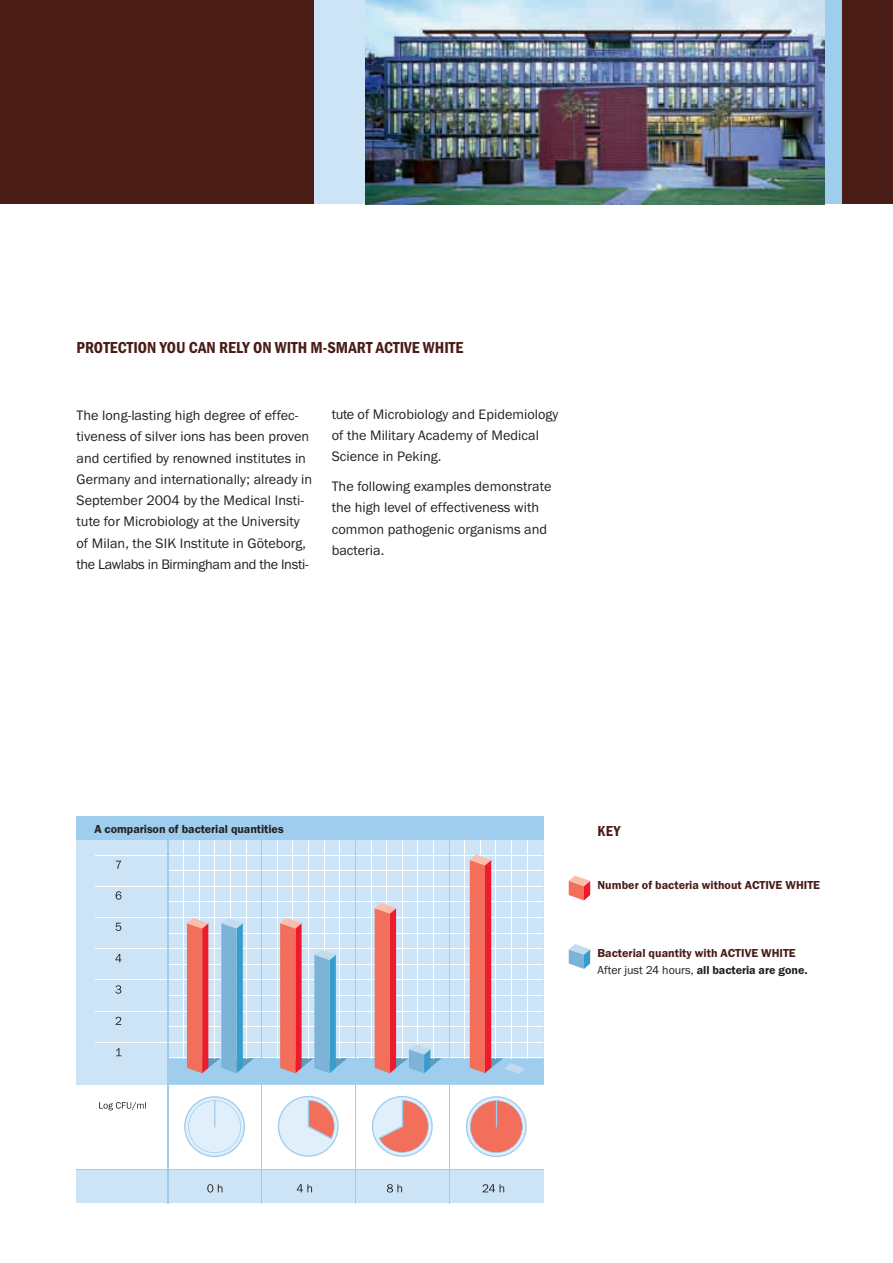
<style>
.page{position:relative;width:893px;height:1263px;background:#fff}
.page>*{position:absolute;margin:0;border:0;box-sizing:border-box;transform-origin:0 0}
.t1{font:16.5px "Franklin Got T Dem Con";letter-spacing:.005em;color:#4a1c16}
.t2{font:15px "Franklin Got T Dem Con";color:#4a1c16}
.t3{font:14.25px/21.3px "Franklin Got T Boo";color:#231f20}
.t4{font:12px/17px "Franklin Got T Dem";color:#4a1c16}
.t5{font:12px "Franklin Got T Dem";letter-spacing:-.005em;color:#231f20}
.s1{font-family:"Franklin Got T Boo";color:#231f20}
.s2{color:#231f20}
</style>
<div class="page">
<div style="left:842px;top:0;width:51px;height:204px;background:#4a1c16"></div>
<div style="left:0;top:0;width:315px;height:204px;background:#4a1c16"></div>
<div style="left:77px;top:839px;width:467px;height:364px;background:#cce4f6"></div>
<hr style="left:183px;top:839px;width:1px;height:219px;background:#fff">
<hr style="left:199px;top:839px;width:1px;height:219px;background:#fff">
<hr style="left:215px;top:839px;width:1px;height:219px;background:#fff">
<hr style="left:230px;top:839px;width:1px;height:219px;background:#fff">
<hr style="left:246px;top:839px;width:1px;height:219px;background:#fff">
<hr style="left:277px;top:839px;width:1px;height:219px;background:#fff">
<hr style="left:293px;top:839px;width:1px;height:219px;background:#fff">
<hr style="left:308px;top:839px;width:1px;height:219px;background:#fff">
<hr style="left:324px;top:839px;width:1px;height:219px;background:#fff">
<hr style="left:339px;top:839px;width:1px;height:219px;background:#fff">
<hr style="left:371px;top:839px;width:1px;height:219px;background:#fff">
<hr style="left:386px;top:839px;width:1px;height:219px;background:#fff">
<hr style="left:402px;top:839px;width:1px;height:219px;background:#fff">
<hr style="left:417px;top:839px;width:1px;height:219px;background:#fff">
<hr style="left:433px;top:839px;width:1px;height:219px;background:#fff">
<hr style="left:464px;top:839px;width:1px;height:219px;background:#fff">
<hr style="left:480px;top:839px;width:1px;height:219px;background:#fff">
<hr style="left:495px;top:839px;width:1px;height:219px;background:#fff">
<hr style="left:511px;top:839px;width:1px;height:219px;background:#fff">
<hr style="left:527px;top:839px;width:1px;height:219px;background:#fff">
<hr style="left:95px;top:1042px;width:448px;height:1px;background:#fff">
<hr style="left:95px;top:1011px;width:448px;height:1px;background:#fff">
<hr style="left:95px;top:979px;width:448px;height:1px;background:#fff">
<hr style="left:95px;top:948px;width:448px;height:1px;background:#fff">
<hr style="left:95px;top:917px;width:448px;height:1px;background:#fff">
<hr style="left:95px;top:886px;width:448px;height:1px;background:#fff">
<hr style="left:95px;top:855px;width:448px;height:1px;background:#fff">
<svg style="left:116px;top:861px;width:5px;height:8px"></svg>
<svg style="left:116px;top:891px;width:6px;height:9px"></svg>
<svg style="left:115px;top:923px;width:6px;height:8px"></svg>
<svg style="left:115px;top:954px;width:7px;height:8px"></svg>
<svg style="left:115px;top:985px;width:6px;height:9px"></svg>
<div style="left:77px;top:1085px;width:467px;height:84px;background:#fff"></div>
<svg style="left:116px;top:1017px;width:5px;height:8px"></svg>
<svg style="left:116px;top:1048px;width:6px;height:8px"></svg>
<svg style="left:99px;top:1102px;width:47px;height:8px"></svg>
<svg style="left:297px;top:1184px;width:207px;height:8px"></svg>
<svg style="left:278px;top:1096px;width:61px;height:61px"></svg>
<svg style="left:372px;top:1096px;width:61px;height:61px"></svg>
<svg style="left:466px;top:1096px;width:61px;height:61px"></svg>
<svg style="left:184px;top:1096px;width:61px;height:61px"></svg>
<svg style="left:169px;top:855px;width:375px;height:229px"></svg>
<div style="left:77px;top:816px;width:467px;height:24px;background:#9fcdee"></div>
<hr style="left:77px;top:1169px;width:467px;height:1px;background:#9fcdee">
<svg style="left:207px;top:1184px;width:15px;height:8px"></svg>
<hr style="left:168px;top:839px;width:1px;height:365px;background:#9fcdee">
<hr style="left:261px;top:839px;width:1px;height:365px;background:#9fcdee">
<hr style="left:355px;top:839px;width:1px;height:365px;background:#9fcdee">
<hr style="left:449px;top:839px;width:1px;height:365px;background:#9fcdee">
<svg style="left:569px;top:944px;width:21px;height:25px"></svg>
<svg style="left:569px;top:875px;width:21px;height:25px"></svg>
<div style="left:315px;top:0;width:51px;height:204px;background:#cce4f6"></div>
<div style="left:825px;top:0;width:17px;height:204px;background:#9fcdee"></div>
<img style="left:366px;top:0;width:459px;height:204px">
<p class="t1" style="left:77px;top:338px;width:388px">PROTECTION YOU CAN RELY ON WITH M-SMART ACTIVE WHITE</p>
<p class="t3" style="left:77px;top:405px;width:237px">The long-lasting high degree of effec&shy;tiveness of silver ions has been proven and certified by renowned institutes in Germany and internationally; already in September 2004 by the Medical Insti&shy;tute for Microbiology at the University of Milan, the SIK Institute in Göteborg, the Lawlabs in Birmingham and the Insti-</p>
<p class="t3" style="left:332px;top:404px;width:228px">tute of Microbiology and Epidemiology of the Military Academy of Medical<br>Science in Peking.</p>
<p class="t3" style="left:332px;top:476px;width:221px">The following examples demonstrate the high level of effectiveness with common pathogenic organisms and bacteria.</p>
<p class="t5" style="left:94px;top:822px;width:191px">A comparison of bacterial quantities</p>
<p class="t2" style="left:597px;top:823px;width:24px">KEY</p>
<p class="t4" style="left:597px;top:877px;width:224px">Number of bacteria without ACTIVE WHITE</p>
<p class="t4" style="left:597px;top:945px;width:212px">Bacterial quantity with ACTIVE WHITE<br><span class="s1">After just 24 hours,</span> <span class="s2">all bacteria are gone.</span></p>
</div>
